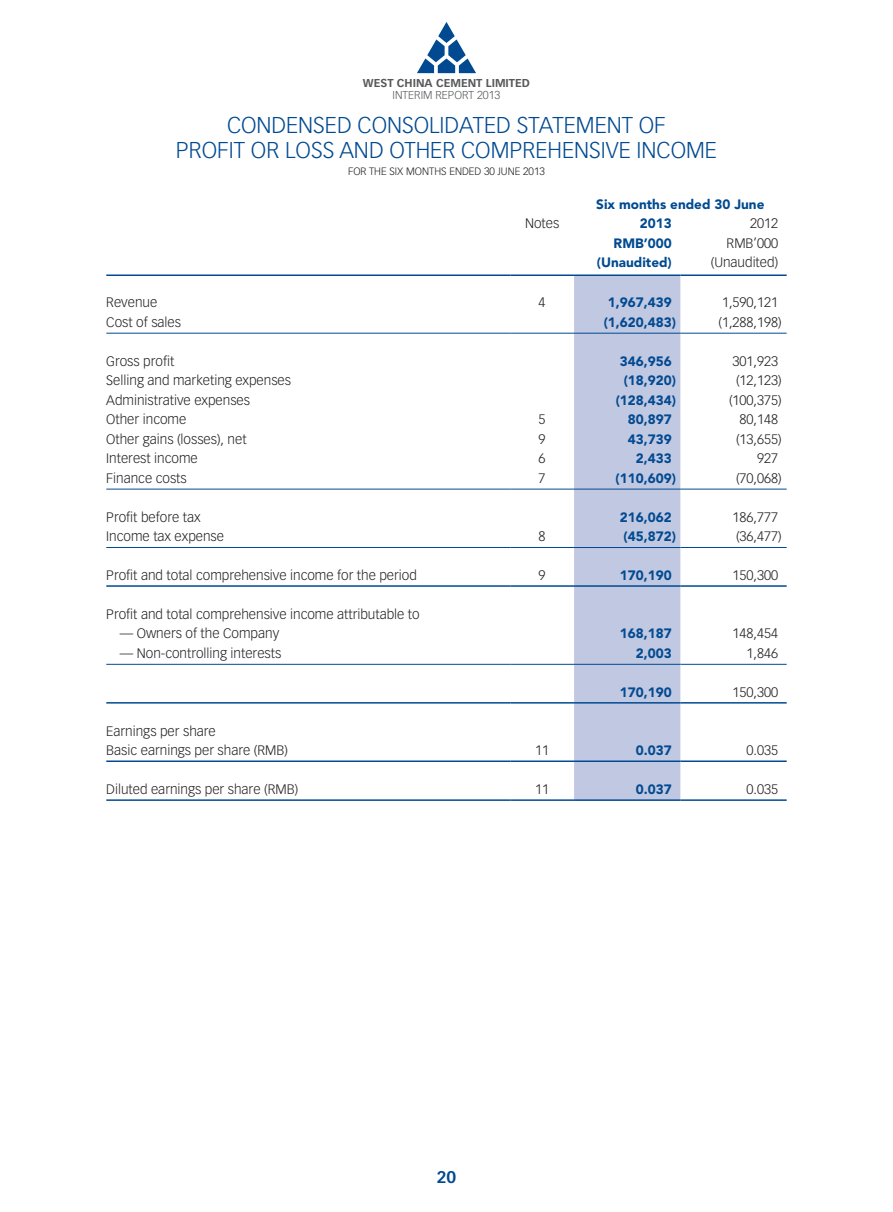
<style>
.page{position:relative;width:893px;height:1212px;background:#fff}
.page>*{position:absolute;margin:0;border:0;box-sizing:border-box;transform-origin:0 0}
.t1{font:300 22.5px/24px "Vectora LT Std";color:#014a91;text-align:center}
.t2{font:700 16.5px "Vectora LT Std";color:#014a91}
.t3{font:300 13.5px/19.5px "Vectora LT Std";color:#231f20}
.t4{font:900 13.5px "Avenir LT Std";color:#014a91}
.t5{font:700 11.25px "Vectora LT Std";color:#57585a}
.t6{font:300 11.25px "Vectora LT Std";color:#57585a}
.t7{font:300 10.5px "Vectora LT Std";color:#231f20}
</style>
<div class="page">
<svg style="left:417px;top:22px;width:59px;height:51px"></svg>
<div style="left:574px;top:276px;width:106px;height:523px;background:#c1c8e1"></div>
<hr style="left:106px;top:274px;width:404px;height:2px;background:#014a91">
<hr style="left:510px;top:274px;width:64px;height:2px;background:#014a91">
<hr style="left:574px;top:274px;width:106px;height:2px;background:#014a91">
<hr style="left:680px;top:274px;width:107px;height:2px;background:#014a91">
<hr style="left:106px;top:333px;width:404px;height:1px;background:#014a91">
<hr style="left:510px;top:333px;width:64px;height:1px;background:#014a91">
<hr style="left:574px;top:333px;width:106px;height:1px;background:#014a91">
<hr style="left:680px;top:333px;width:107px;height:1px;background:#014a91">
<hr style="left:106px;top:489px;width:404px;height:1px;background:#014a91">
<hr style="left:510px;top:489px;width:64px;height:1px;background:#014a91">
<hr style="left:574px;top:489px;width:106px;height:1px;background:#014a91">
<hr style="left:680px;top:489px;width:107px;height:1px;background:#014a91">
<hr style="left:106px;top:547px;width:404px;height:1px;background:#014a91">
<hr style="left:510px;top:547px;width:64px;height:1px;background:#014a91">
<hr style="left:574px;top:547px;width:106px;height:1px;background:#014a91">
<hr style="left:680px;top:547px;width:107px;height:1px;background:#014a91">
<hr style="left:106px;top:585px;width:404px;height:2px;background:#014a91">
<hr style="left:510px;top:585px;width:64px;height:2px;background:#014a91">
<hr style="left:574px;top:585px;width:106px;height:2px;background:#014a91">
<hr style="left:680px;top:585px;width:107px;height:2px;background:#014a91">
<hr style="left:106px;top:664px;width:404px;height:1px;background:#014a91">
<hr style="left:510px;top:664px;width:64px;height:1px;background:#014a91">
<hr style="left:574px;top:664px;width:106px;height:1px;background:#014a91">
<hr style="left:680px;top:664px;width:107px;height:1px;background:#014a91">
<hr style="left:106px;top:702px;width:404px;height:1px;background:#014a91">
<hr style="left:510px;top:702px;width:64px;height:1px;background:#014a91">
<hr style="left:574px;top:702px;width:106px;height:1px;background:#014a91">
<hr style="left:680px;top:702px;width:107px;height:1px;background:#014a91">
<hr style="left:106px;top:760px;width:404px;height:2px;background:#014a91">
<hr style="left:510px;top:760px;width:64px;height:2px;background:#014a91">
<hr style="left:574px;top:760px;width:106px;height:2px;background:#014a91">
<hr style="left:680px;top:760px;width:107px;height:2px;background:#014a91">
<hr style="left:106px;top:799px;width:404px;height:2px;background:#014a91">
<hr style="left:510px;top:799px;width:64px;height:2px;background:#014a91">
<hr style="left:574px;top:799px;width:106px;height:2px;background:#014a91">
<hr style="left:680px;top:799px;width:107px;height:2px;background:#014a91">
<p class="t5" style="left:363px;top:76px;width:169px">WEST CHINA CEMENT LIMITED</p>
<p class="t6" style="left:393px;top:89px;width:109px">INTERIM REPORT 2013</p>
<h1 class="t1" style="left:176px;top:114px;width:543px">CONDENSED CONSOLIDATED STATEMENT OF<br>PROFIT OR LOSS AND OTHER COMPREHENSIVE INCOME</h1>
<p class="t7" style="left:348px;top:165px;width:198px">FOR THE SIX MONTHS ENDED 30 JUNE 2013</p>
<p class="t4" style="left:596px;top:196px;width:170px">Six months ended 30 June</p>
<p class="t3" style="left:525px;top:214px;width:36px">Notes</p>
<p class="t4" style="left:640px;top:215px;width:33px">2013</p>
<p class="t3" style="left:750px;top:214px;width:30px">2012</p>
<p class="t4" style="left:614px;top:235px;width:60px">RMB’000</p>
<p class="t3" style="left:727px;top:233px;width:53px">RMB’000</p>
<p class="t4" style="left:597px;top:254px;width:76px">(Unaudited)</p>
<p class="t3" style="left:711px;top:253px;width:69px">(Unaudited)</p>
<p class="t3" style="left:106px;top:293px;width:53px">Revenue</p>
<p class="t3" style="left:539px;top:293px;width:9px">4</p>
<p class="t4" style="left:608px;top:294px;width:65px">1,967,439</p>
<p class="t3" style="left:722px;top:293px;width:58px">1,590,121</p>
<p class="t3" style="left:106px;top:312px;width:76px">Cost of sales</p>
<p class="t4" style="left:604px;top:314px;width:74px">(1,620,483)</p>
<p class="t3" style="left:718px;top:312px;width:65px">(1,288,198)</p>
<p class="t3" style="left:106px;top:351px;width:70px">Gross profit</p>
<p class="t4" style="left:620px;top:353px;width:53px">346,956</p>
<p class="t3" style="left:732px;top:351px;width:47px">301,923</p>
<p class="t3" style="left:106px;top:371px;width:186px">Selling and marketing expenses</p>
<p class="t4" style="left:624px;top:372px;width:54px">(18,920)</p>
<p class="t3" style="left:736px;top:371px;width:47px">(12,123)</p>
<p class="t3" style="left:106px;top:390px;width:145px">Administrative expenses</p>
<p class="t4" style="left:616px;top:392px;width:62px">(128,434)</p>
<p class="t3" style="left:729px;top:390px;width:54px">(100,375)</p>
<p class="t3" style="left:106px;top:410px;width:82px">Other income</p>
<p class="t3" style="left:539px;top:410px;width:9px">5</p>
<p class="t4" style="left:628px;top:411px;width:45px">80,897</p>
<p class="t3" style="left:739px;top:410px;width:40px">80,148</p>
<p class="t3" style="left:106px;top:429px;width:142px">Other gains (losses), net</p>
<p class="t3" style="left:539px;top:429px;width:9px">9</p>
<p class="t4" style="left:628px;top:431px;width:45px">43,739</p>
<p class="t3" style="left:736px;top:429px;width:47px">(13,655)</p>
<p class="t3" style="left:106px;top:449px;width:93px">Interest income</p>
<p class="t3" style="left:539px;top:449px;width:9px">6</p>
<p class="t4" style="left:636px;top:450px;width:37px">2,433</p>
<p class="t3" style="left:757px;top:449px;width:23px">927</p>
<p class="t3" style="left:106px;top:468px;width:82px">Finance costs</p>
<p class="t3" style="left:539px;top:468px;width:9px">7</p>
<p class="t4" style="left:616px;top:470px;width:62px">(110,609)</p>
<p class="t3" style="left:736px;top:468px;width:47px">(70,068)</p>
<p class="t3" style="left:106px;top:507px;width:96px">Profit before tax</p>
<p class="t4" style="left:620px;top:509px;width:53px">216,062</p>
<p class="t3" style="left:732px;top:507px;width:47px">186,777</p>
<p class="t3" style="left:106px;top:527px;width:119px">Income tax expense</p>
<p class="t3" style="left:539px;top:527px;width:9px">8</p>
<p class="t4" style="left:624px;top:528px;width:54px">(45,872)</p>
<p class="t3" style="left:736px;top:527px;width:47px">(36,477)</p>
<p class="t3" style="left:106px;top:566px;width:312px">Profit and total comprehensive income for the period</p>
<p class="t3" style="left:539px;top:566px;width:9px">9</p>
<p class="t4" style="left:620px;top:567px;width:53px">170,190</p>
<p class="t3" style="left:732px;top:566px;width:47px">150,300</p>
<p class="t3" style="left:106px;top:604px;width:315px">Profit and total comprehensive income attributable to</p>
<p class="t3" style="left:120px;top:624px;width:161px">— Owners of the Company</p>
<p class="t4" style="left:620px;top:625px;width:53px">168,187</p>
<p class="t3" style="left:732px;top:624px;width:47px">148,454</p>
<p class="t3" style="left:120px;top:643px;width:163px">— Non-controlling interests</p>
<p class="t4" style="left:636px;top:645px;width:37px">2,003</p>
<p class="t3" style="left:747px;top:643px;width:33px">1,846</p>
<p class="t4" style="left:620px;top:684px;width:53px">170,190</p>
<p class="t3" style="left:732px;top:682px;width:47px">150,300</p>
<p class="t3" style="left:106px;top:721px;width:183px">Earnings per share<br>Basic earnings per share (RMB)</p>
<p class="t3" style="left:535px;top:741px;width:16px">11</p>
<p class="t4" style="left:636px;top:742px;width:37px">0.037</p>
<p class="t3" style="left:747px;top:741px;width:33px">0.035</p>
<p class="t3" style="left:106px;top:780px;width:193px">Diluted earnings per share (RMB)</p>
<p class="t3" style="left:535px;top:780px;width:16px">11</p>
<p class="t4" style="left:636px;top:781px;width:37px">0.037</p>
<p class="t3" style="left:747px;top:780px;width:33px">0.035</p>
<p class="t2" style="left:437px;top:1167px;width:21px">20</p>
</div>
